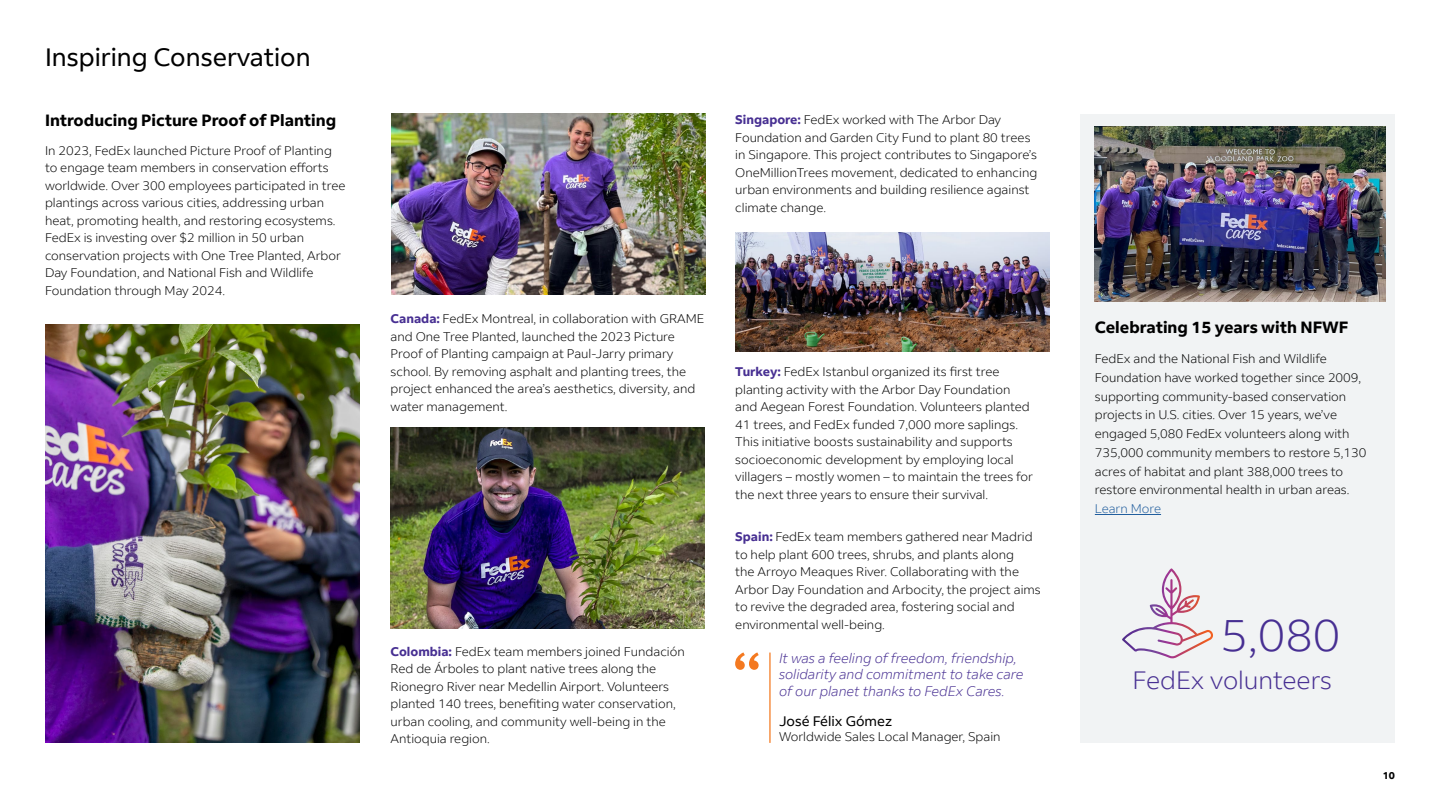
<style>
.page{position:relative;width:1440px;height:810px;background:#fff}
.page>*{position:absolute;margin:0;border:0;box-sizing:border-box;transform-origin:0 0}
.t1{font:77.5px "Andale Mono";color:#f47920}
.t2{font:300 45px "Fed Ex Sans";color:#472f92}
.t3{font:25px "Fed Ex Sans";color:#000}
.t4{font:300 25px "Fed Ex Sans";color:#472f92}
.t5{font:700 16.25px "Fed Ex Sans";color:#000}
.t6{font:italic 300 13.75px/16.5px "Fed Ex Sans";color:#472f92}
.t7{font:13.75px "Fed Ex Sans";color:#000}
.t8{font:300 12.5px/17.5px "Fed Ex Sans";color:#000}
.t9{font:300 12.5px "Fed Ex Sans";color:#215e9e}
.t10{font:700 10px "Fed Ex Sans";color:#000}
.s1{font-weight:700;color:#472f92}
</style>
<div class="page">
<hr style="left:769px;top:653px;width:2px;height:90px;background:#f47920">
<img style="left:45px;top:324px;width:314px;height:418px">
<img style="left:391px;top:114px;width:314px;height:181px">
<img style="left:391px;top:428px;width:314px;height:200px">
<img style="left:735px;top:233px;width:314px;height:119px">
<div style="left:1081px;top:114px;width:314px;height:628px;background:#f1f3f4"></div>
<hr style="left:1095px;top:514px;width:66px;height:1px;background:#215e9e">
<img style="left:1095px;top:127px;width:290px;height:175px">
<svg style="left:1122px;top:568px;width:91px;height:90px"></svg>
<h3 class="t3" style="left:45px;top:43px;width:267px">Inspiring Conservation</h3>
<h3 class="t5" style="left:45px;top:111px;width:293px">Introducing Picture Proof of Planting</h3>
<p class="t8" style="left:45px;top:142px;width:302px">In 2023, FedEx launched Picture Proof of Planting to engage team members in conservation efforts worldwide. Over 300 employees participated in tree plantings across various cities, addressing urban heat, promoting health, and restoring ecosystems.<br>FedEx is investing over $2 million in 50 urban conservation projects with One Tree Planted, Arbor Day Foundation, and National Fish and Wildlife Foundation through May 2024.</p>
<p class="t8" style="left:735px;top:111px;width:304px"><span class="s1">Singapore:</span> FedEx worked with The Arbor Day Foundation and Garden City Fund to plant 80 trees in Singapore. This project contributes to Singapore’s OneMillionTrees movement, dedicated to enhancing urban environments and building resilience against climate change.</p>
<p class="t8" style="left:391px;top:310px;width:315px"><span class="s1">Canada:</span> FedEx Montreal, in collaboration with GRAME and One Tree Planted, launched the 2023 Picture Proof of Planting campaign at Paul-Jarry primary school. By removing asphalt and planting trees, the project enhanced the area’s aesthetics, diversity, and water management.</p>
<p class="t8" style="left:391px;top:642px;width:296px"><span class="s1">Colombia:</span> FedEx team members joined Fundación Red de Árboles to plant native trees along the Rionegro River near Medellin Airport. Volunteers planted 140 trees, benefiting water conservation, urban cooling, and community well-being in the Antioquia region.</p>
<p class="t8" style="left:735px;top:363px;width:299px"><span class="s1">Turkey:</span> FedEx Istanbul organized its first tree planting activity with the Arbor Day Foundation and Aegean Forest Foundation. Volunteers planted 41 trees, and FedEx funded 7,000 more saplings.<br>This initiative boosts sustainability and supports socioeconomic development by employing local villagers – mostly women – to maintain the trees for the next three years to ensure their survival.</p>
<p class="t8" style="left:735px;top:528px;width:307px"><span class="s1">Spain:</span> FedEx team members gathered near Madrid to help plant 600 trees, shrubs, and plants along<br>the Arroyo Meaques River. Collaborating with the Arbor Day Foundation and Arbocity, the project aims to revive the degraded area, fostering social and environmental well-being.</p>
<h1 class="t1" style="left:724px;top:630px;width:48px">“</h1>
<p class="t6" style="left:779px;top:650px;width:246px">It was a feeling of freedom, friendship, solidarity and commitment to take care of our planet thanks to FedEx Cares.</p>
<p class="t7" style="left:779px;top:713px;width:115px">José Félix Gómez</p>
<p class="t8" style="left:779px;top:728px;width:223px">Worldwide Sales Local Manager, Spain</p>
<h3 class="t5" style="left:1095px;top:318px;width:255px">Celebrating 15 years with NFWF</h3>
<p class="t8" style="left:1095px;top:349px;width:273px;line-height:18.8px">FedEx and the National Fish and Wildlife Foundation have worked together since 2009, supporting community-based conservation projects in U.S. cities. Over 15 years, we’ve engaged 5,080 FedEx volunteers along with 735,000 community members to restore 5,130 acres of habitat and plant 388,000 trees to restore environmental health in urban areas.</p>
<p class="t9" style="left:1095px;top:502px;width:68px">Learn More</p>
<h2 class="t2" style="left:1221px;top:609px;width:121px">5,080</h2>
<h3 class="t4" style="left:1133px;top:666px;width:201px">FedEx volunteers</h3>
<p class="t10" style="left:1383px;top:769px;width:14px">10</p>
</div>
